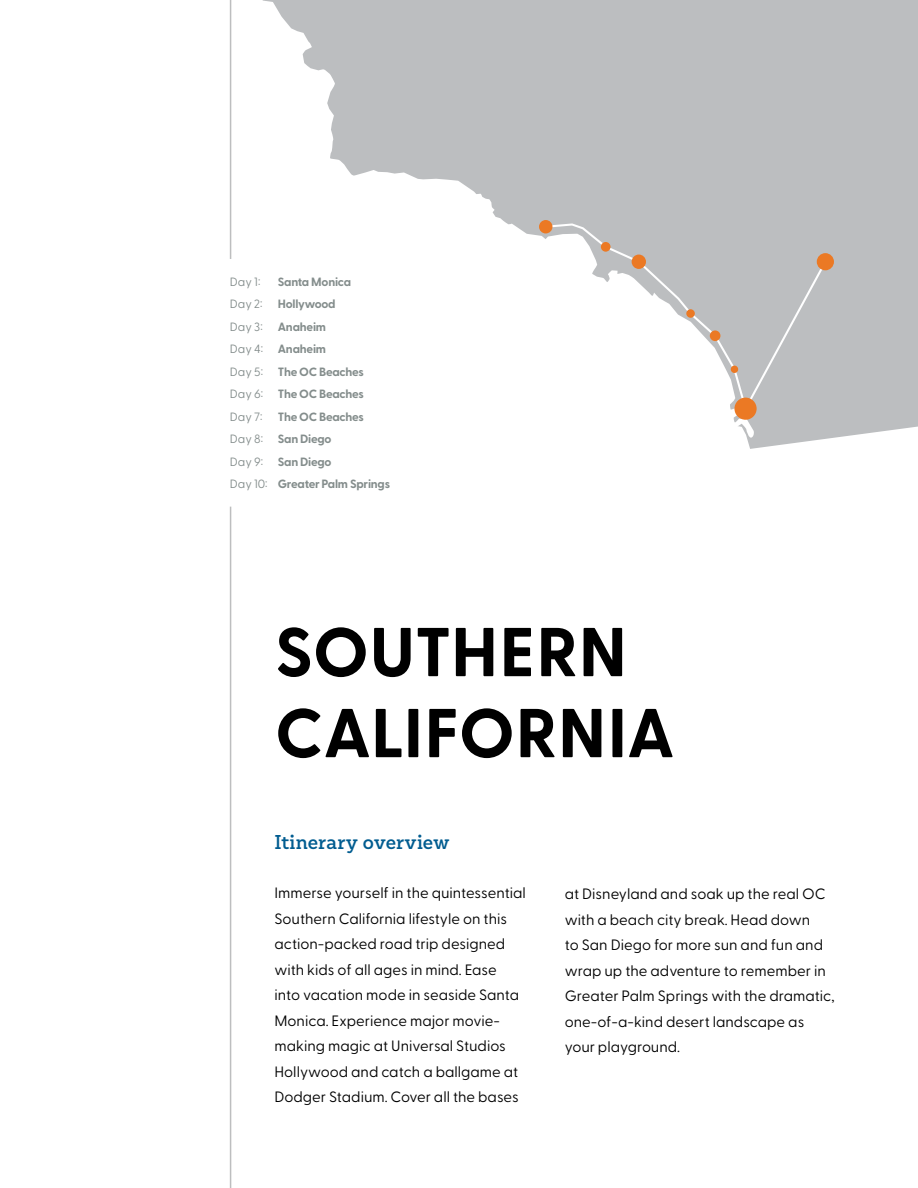
<style>
.page{position:relative;width:918px;height:1188px;background:#fff}
.page>*{position:absolute;margin:0;border:0;box-sizing:border-box;transform-origin:0 0}
.t1{font:700 69px/81px "Greycliff CF";color:#000}
.t2{font:600 19.5px "Sanchez Niu";letter-spacing:.01em;color:#005c90}
.t3{font:15px/25.5px "Greycliff CF";color:#000}
.t4{font:700 12px/22.5px "Greycliff CF";letter-spacing:-.02em;color:#848d8c}
.t5{font:12px "Greycliff CF";color:#848d8c}
.s1{font-weight:400}
</style>
<div class="page">
<hr style="left:230px;top:507px;width:1px;height:681px;background:#bdbebf">
<svg style="left:229px;top:0;width:689px;height:449px;fill:#bcbec0"></svg>
<div style="left:539px;top:220px;width:13px;height:13px;background:#eb7924;border-radius:50%"></div>
<svg style="left:544px;top:222px;width:284px;height:189px"></svg>
<div style="left:734px;top:398px;width:23px;height:22px;background:#eb7924;border-radius:50%"></div>
<div style="left:817px;top:253px;width:17px;height:17px;background:#eb7924;border-radius:50%"></div>
<svg style="left:377px;top:231px;width:88px;height:26px"></svg>
<svg style="left:352px;top:231px;width:18px;height:8px"></svg>
<p class="t5" style="left:230px;top:273px;width:32px">Day 1:</p>
<p class="t4" style="left:278px;top:270px;width:75px">Santa Monica</p>
<p class="t5" style="left:230px;top:295px;width:34px">Day 2:</p>
<p class="t4" style="left:278px;top:292px;width:59px">Hollywood</p>
<p class="t5" style="left:230px;top:318px;width:34px">Day 3:</p>
<p class="t4" style="left:230px;top:315px;width:136px;text-indent:48px">Anaheim<br><span class="s1">Day 4:</span> Anaheim<br><span class="s1">Day 5:</span> The OC Beaches<br><span class="s1">Day 6:</span> The OC Beaches<br><span class="s1">Day 7:</span></p>
<p class="t4" style="left:230px;top:405px;width:162px;text-indent:48px">The OC Beaches<br><span class="s1">Day 8:</span> San Diego<br><span class="s1">Day 9:</span> San Diego<br><span class="s1">Day 10:</span> Greater Palm Springs</p>
<h1 class="t1" style="left:275px;top:608px;width:402px">SOUTHERN<br>CALIFORNIA</h1>
<h2 class="t2" style="left:274px;top:828px;width:176px">Itinerary overview</h2>
<p class="t3" style="left:274px;top:879px;width:253px">Immerse yourself in the quintessential Southern California lifestyle on this action-packed road trip designed with kids of all ages in mind. Ease into vacation mode in seaside Santa Monica. Experience major movie&shy;making magic at Universal Studios Hollywood and catch a ballgame at Dodger Stadium. Cover all the bases</p>
<p class="t3" style="left:565px;top:880px;width:271px">at Disneyland and soak up the real OC with a beach city break. Head down<br>to San Diego for more sun and fun and wrap up the adventure to remember in Greater Palm Springs with the dramatic, one-of-a-kind desert landscape as your playground.</p>
</div>
